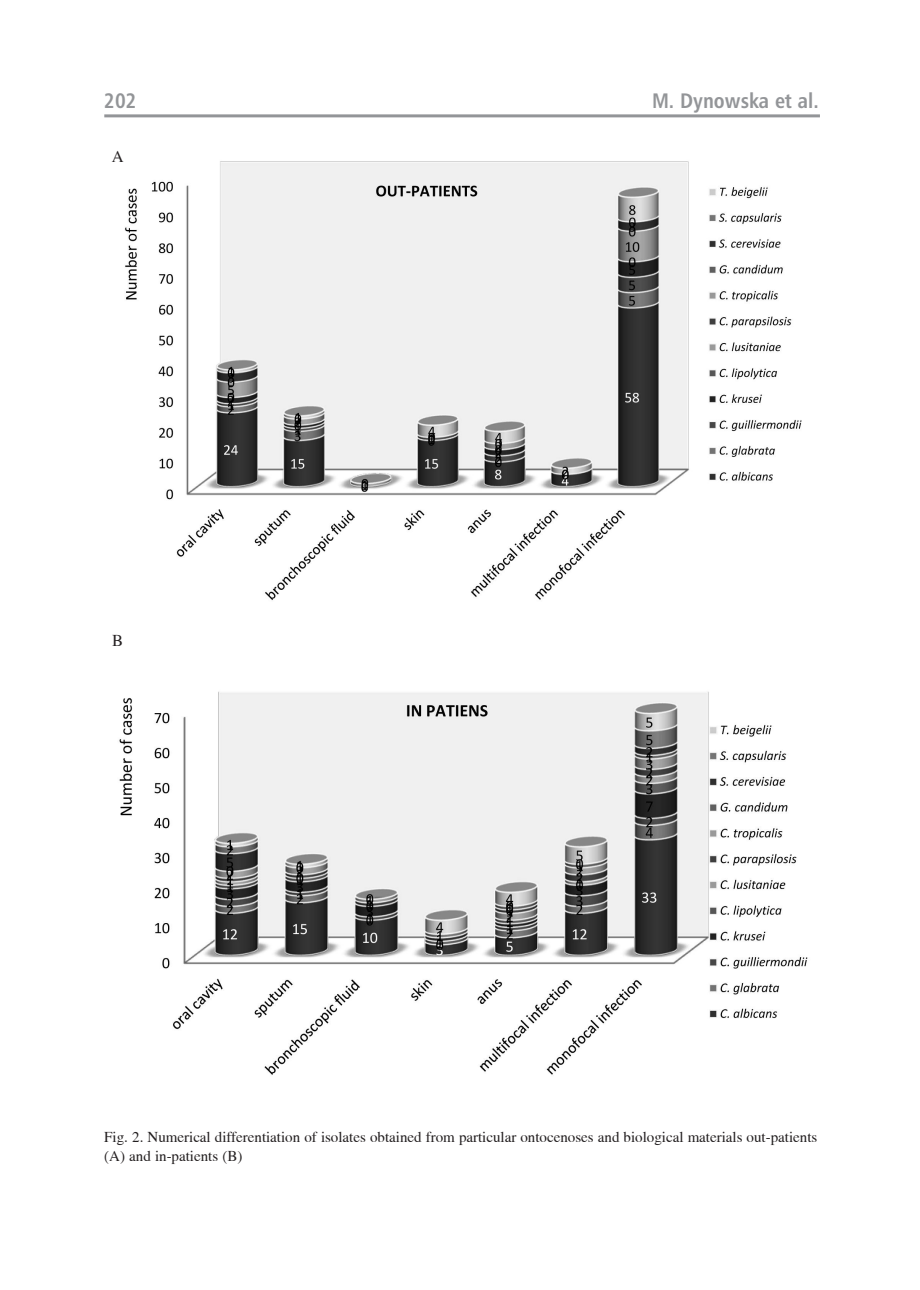
<style>
.page{position:relative;width:920px;height:1290px;background:#fff}
.page>*{position:absolute;margin:0;border:0;box-sizing:border-box;transform-origin:0 0}
.t1{font:21px "Humnst 777 Cn PL Bold A";color:#939598}
.t2{font:16.5px "Toronto";color:#231f20}
.t3{font:15px/18px "Toronto";color:#231f20}
</style>
<div class="page">
<hr style="left:104px;top:114px;width:716px;height:3px;background:#939598">
<img style="left:125px;top:161px;width:677px;height:440px">
<img style="left:119px;top:691px;width:689px;height:384px">
<div style="left:110px;top:148px;width:21px;height:22px;background:#fff"></div>
<h1 class="t1" style="left:104px;top:88px;width:34px">202</h1>
<h1 class="t1" style="left:652px;top:88px;width:168px">M. Dynowska et al.</h1>
<p class="t2" style="left:112px;top:147px;width:13px">A</p>
<p class="t2" style="left:112px;top:631px;width:13px">B</p>
<p class="t3" style="left:104px;top:1128px;width:715px">Fig. 2. Numerical differentiation of isolates obtained from particular ontocenoses and biological materials out-patients (A) and in-patients (B)</p>
</div>
